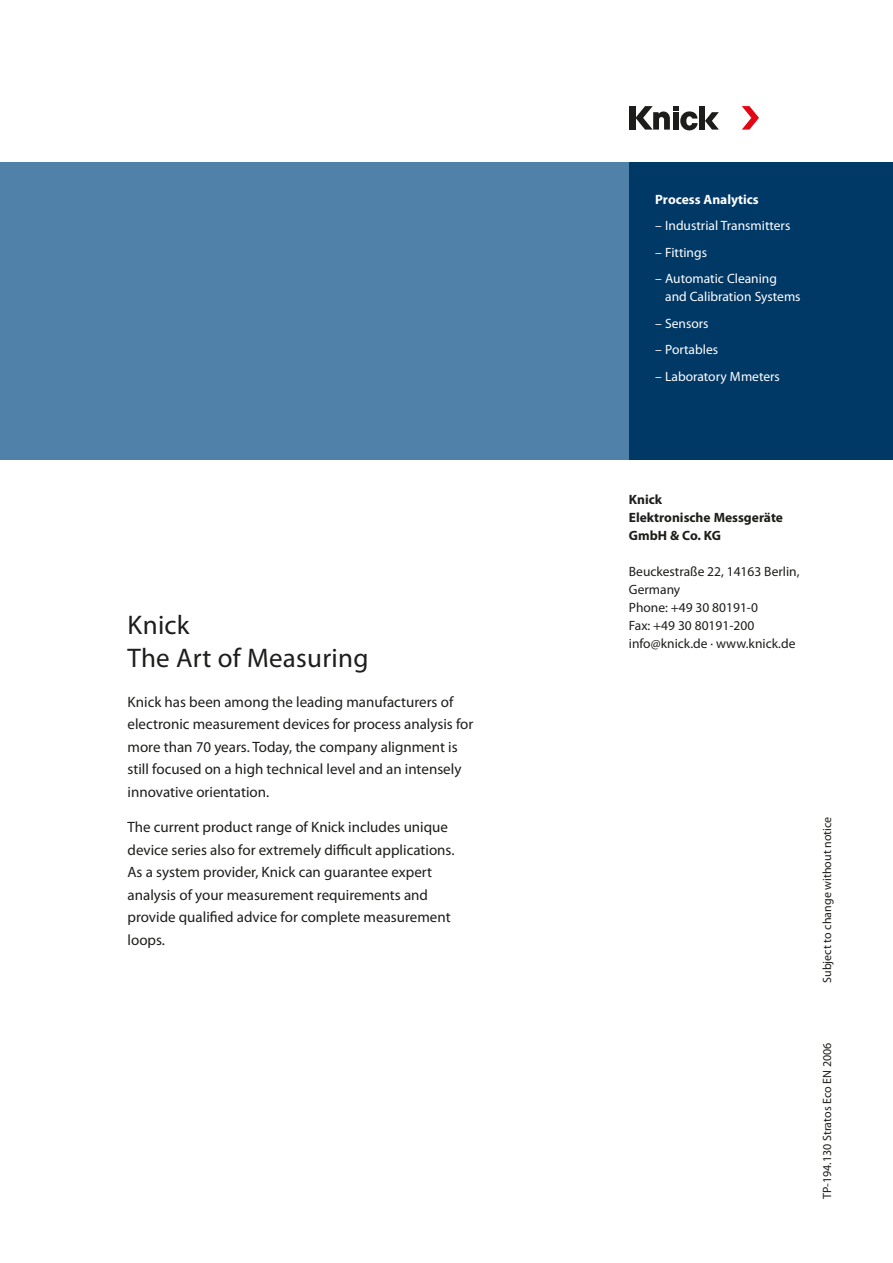
<style>
.page{position:relative;width:893px;height:1263px;background:#fff}
.page>*{position:absolute;margin:0;border:0;box-sizing:border-box;transform-origin:0 0}
.Head{font:27px/33px "Myriad Pro";letter-spacing:.01em;color:#1d1d1b}
.Text_sw{font:15px/22.5px "Myriad Pro";color:#1d1d1b}
.Normal_18p_22p_fett{font:13.5px/18px "Myriad Pro";color:#fff}
.Text_sw-2{font:13.5px/18px "Myriad Pro";color:#1d1d1b}
.Normal_fett{font:700 13.5px/18px "Myriad Pro";color:#1d1d1b}
.Normal_18p_22p_fett-2{font:700 13.5px "Myriad Pro";color:#fff}
.t1{font:12px "Myriad Pro";color:#1d1d1b}
</style>
<div class="page">
<div style="left:629px;top:162px;width:264px;height:297px;background:#003866"></div>
<div style="left:629px;top:106px;width:6px;height:24px;background:#1d1d1b"></div>
<div style="left:699px;top:106px;width:6px;height:24px;background:#1d1d1b"></div>
<svg style="left:705px;top:112px;width:14px;height:18px"></svg>
<svg style="left:742px;top:106px;width:17px;height:24px"></svg>
<svg style="left:635px;top:106px;width:63px;height:24px"></svg>
<div style="left:0;top:162px;width:629px;height:297px;background:#5081a9"></div>
<p class="Head" style="left:128px;top:607px;width:242px">Knick<br>The Art of Measuring</p>
<p class="Text_sw" style="left:128px;top:690px;width:347px">Knick has been among the leading manufacturers of electronic measurement devices for process analysis for more than 70 years. Today, the company alignment is still focused on a high technical level and an intensely innovative orientation.</p>
<p class="Text_sw" style="left:128px;top:815px;width:328px">The current product range of Knick includes unique device series also for extremely difficult applications.<br>As a system provider, Knick can guarantee expert analysis of your measurement requirements and provide qualified advice for complete measurement loops.</p>
<p class="Normal_18p_22p_fett-2" style="left:655px;top:190px;width:105px">Process Analytics</p>
<p class="Normal_18p_22p_fett" style="left:655px;top:217px;width:137px">– Industrial Transmitters</p>
<p class="Normal_18p_22p_fett" style="left:655px;top:243px;width:53px">– Fittings</p>
<p class="Normal_18p_22p_fett" style="left:665px;top:270px;width:137px;text-indent:-10px">– Automatic Cleaning and Calibration Systems</p>
<p class="Normal_18p_22p_fett" style="left:655px;top:314px;width:55px">– Sensors</p>
<p class="Normal_18p_22p_fett" style="left:655px;top:341px;width:64px">– Portables</p>
<p class="Normal_18p_22p_fett" style="left:655px;top:367px;width:126px">– Laboratory Mmeters</p>
<p class="Normal_fett" style="left:629px;top:490px;width:156px">Knick<br>Elektronische Messgeräte</p>
<p class="Normal_fett" style="left:629px;top:526px;width:94px">GmbH &amp; Co. KG</p>
<p class="Text_sw-2" style="left:629px;top:562px;width:172px">Beuckestraße 22, 14163 Berlin,<br>Germany</p>
<p class="Text_sw-2" style="left:629px;top:598px;width:131px">Phone: +49 30 80191-0</p>
<p class="Text_sw-2" style="left:629px;top:616px;width:127px">Fax: +49 30 80191-200</p>
<p class="Text_sw-2" style="left:629px;top:634px;width:168px">info@knick.de · www.knick.de</p>
<p class="t1" style="left:820px;top:983px;width:168px;rotate:-90deg">Subject to change without notice</p>
<p class="t1" style="left:820px;top:1199px;width:158px;rotate:-90deg">TP-194.130 Stratos Eco EN 2006</p>
</div>
